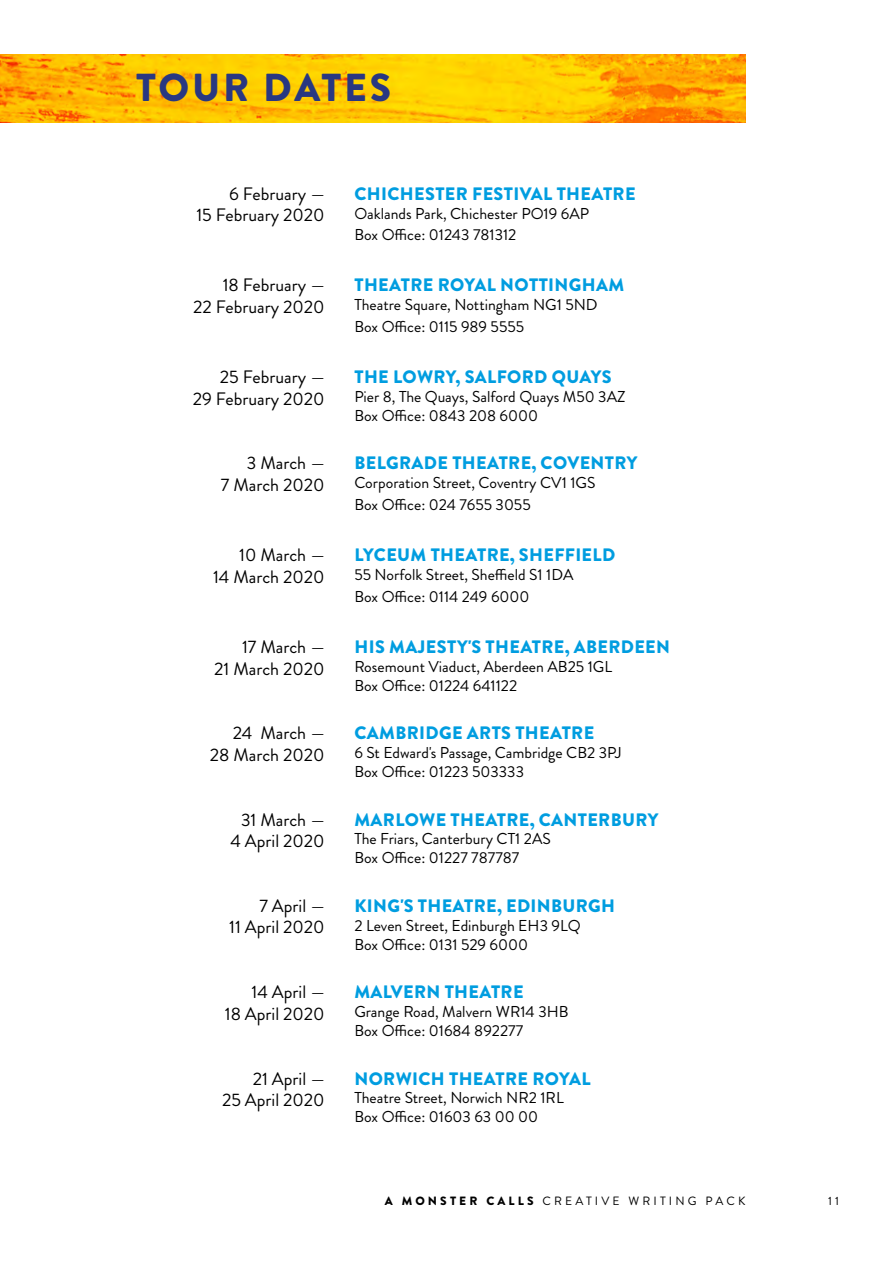
<style>
.page{position:relative;width:893px;height:1263px;background:#fff}
.page>*{position:absolute;margin:0;border:0;box-sizing:border-box;transform-origin:0 0}
.t1{font:900 39px "Brandon Grotesque";letter-spacing:.07em;color:#293881}
.t2{font:900 18px "Brandon Grotesque";letter-spacing:.02em;color:#009de0}
.t3{font:18px/21.6px "Brandon Grotesque";color:#000;text-align:right}
.t4{font:15.75px/18.9px "Brandon Grotesque";color:#000}
.t5{font:12px "Brandon Grotesque";letter-spacing:.26em;color:#000}
.t6{font:12px "Brandon Grotesque";color:#020203}
.s1{font-weight:900}
</style>
<div class="page">
<img style="left:0;top:54px;width:746px;height:68px">
<h1 class="t1" style="left:136px;top:60px;width:256px">TOUR DATES</h1>
<p class="t3" style="left:196px;top:183px;width:133px">6 February —<br>15 February 2020</p>
<p class="t2" style="left:354px;top:181px;width:283px">CHICHESTER FESTIVAL THEATRE</p>
<p class="t4" style="left:354px;top:203px;width:236px;line-height:21.6px">Oaklands Park, Chichester PO19 6AP<br>Box Office: 01243 781312</p>
<p class="t3" style="left:193px;top:275px;width:136px">18 February —<br>22 February 2020</p>
<p class="t2" style="left:354px;top:272px;width:271px">THEATRE ROYAL NOTTINGHAM</p>
<p class="t4" style="left:354px;top:294px;width:245px;line-height:21.6px">Theatre Square, Nottingham NG1 5ND<br>Box Office: 0115 989 5555</p>
<p class="t3" style="left:193px;top:366px;width:136px">25 February —<br>29 February 2020</p>
<p class="t2" style="left:354px;top:364px;width:259px">THE LOWRY, SALFORD QUAYS</p>
<p class="t4" style="left:354px;top:387px;width:273px">Pier 8, The Quays, Salford Quays M50 3AZ<br>Box Office: 0843 208 6000</p>
<p class="t3" style="left:221px;top:453px;width:108px">3 March —<br>7 March 2020</p>
<p class="t2" style="left:354px;top:450px;width:284px">BELGRADE THEATRE, COVENTRY</p>
<p class="t4" style="left:354px;top:472px;width:243px;line-height:21.6px">Corporation Street, Coventry CV1 1GS<br>Box Office: 024 7655 3055</p>
<p class="t3" style="left:213px;top:544px;width:116px">10 March —<br>14 March 2020</p>
<p class="t2" style="left:354px;top:542px;width:262px">LYCEUM THEATRE, SHEFFIELD</p>
<p class="t4" style="left:354px;top:564px;width:221px;line-height:21.6px">55 Norfolk Street, Sheffield S1 1DA<br>Box Office: 0114 249 6000</p>
<p class="t3" style="left:214px;top:636px;width:115px">17 March —<br>21 March 2020</p>
<p class="t2" style="left:354px;top:634px;width:317px">HIS MAJESTY'S THEATRE, ABERDEEN</p>
<p class="t4" style="left:354px;top:657px;width:259px">Rosemount Viaduct, Aberdeen AB25 1GL<br>Box Office: 01224 641122</p>
<p class="t3" style="left:210px;top:722px;width:119px">24 March —<br>28 March 2020</p>
<p class="t2" style="left:354px;top:720px;width:241px">CAMBRIDGE ARTS THEATRE</p>
<p class="t4" style="left:354px;top:743px;width:269px">6 St Edward's Passage, Cambridge CB2 3PJ<br>Box Office: 01223 503333</p>
<p class="t3" style="left:230px;top:809px;width:99px;text-align:center">31 March —<br>4 April 2020</p>
<p class="t2" style="left:354px;top:806px;width:305px">MARLOWE THEATRE, CANTERBURY</p>
<p class="t4" style="left:354px;top:830px;width:198px">The Friars, Canterbury CT1 2AS<br>Box Office: 01227 787787</p>
<p class="t3" style="left:229px;top:895px;width:100px">7 April —<br>11 April 2020</p>
<p class="t2" style="left:354px;top:893px;width:262px">KING'S THEATRE, EDINBURGH</p>
<p class="t4" style="left:354px;top:916px;width:228px">2 Leven Street, Edinburgh EH3 9LQ<br>Box Office: 0131 529 6000</p>
<p class="t3" style="left:225px;top:981px;width:104px">14 April —<br>18 April 2020</p>
<p class="t2" style="left:354px;top:979px;width:171px">MALVERN THEATRE</p>
<p class="t4" style="left:354px;top:1002px;width:216px">Grange Road, Malvern WR14 3HB<br>Box Office: 01684 892277</p>
<p class="t3" style="left:222px;top:1068px;width:107px">21 April —<br>25 April 2020</p>
<p class="t2" style="left:354px;top:1065px;width:238px">NORWICH THEATRE ROYAL</p>
<p class="t4" style="left:354px;top:1089px;width:211px">Theatre Street, Norwich NR2 1RL<br>Box Office: 01603 63 00 00</p>
<p class="t5" style="left:385px;top:1192px;width:362px"><span class="s1">A MONSTER CALLS</span> CREATIVE WRITING PACK</p>
<p class="t6" style="left:828px;top:1192px;width:12px">1 1</p>
</div>
